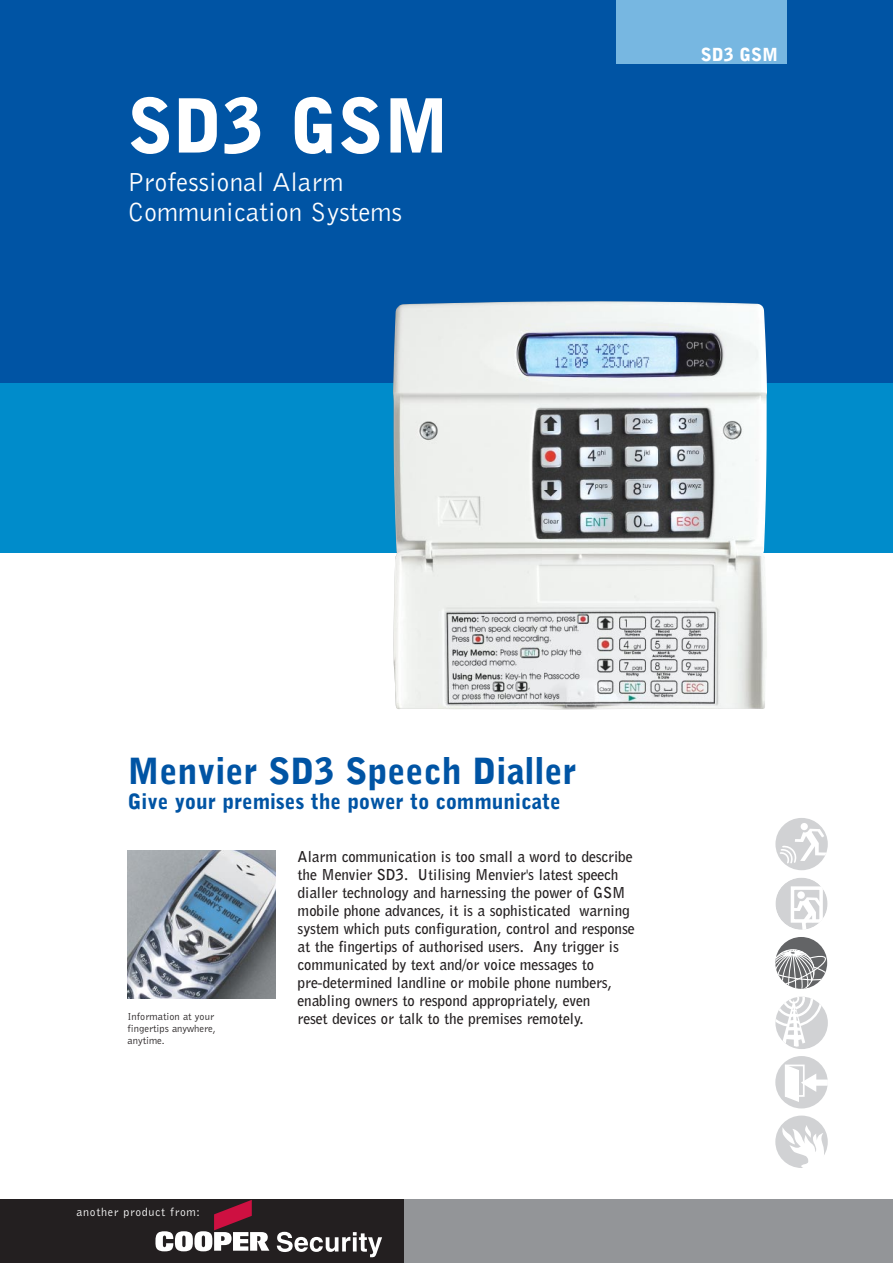
<style>
.page{position:relative;width:893px;height:1263px;background:#fff}
.page>*{position:absolute;margin:0;border:0;box-sizing:border-box;transform-origin:0 0}
.t1{font:900 74.25px "Bell Gothic BT";color:#fff}
.t2{font:900 36px "Bell Gothic BT";color:#0054a4}
.t3{font:27px/30px "Bell Gothic BT";color:#fff}
.t4{font:900 21px "Bell Gothic BT";color:#0054a4}
.t5{font:900 18px "Bell Gothic BT";color:#fff}
.t6{font:700 15px/18px "Bell Gothic BT";color:#231f20}
.t7{font:12px "Bell Gothic BT";letter-spacing:.055em;color:#fff}
.t8{font:10.5px/12px "Bell Gothic BT";color:#231f20}
</style>
<div class="page">
<div style="left:0;top:374px;width:893px;height:179px;background:#008ccb"></div>
<div style="left:0;top:0;width:893px;height:383px;background:#0054a4"></div>
<div style="left:0;top:1199px;width:425px;height:64px;background:#231f20"></div>
<div style="left:404px;top:1199px;width:489px;height:64px;background:#939598"></div>
<svg style="left:155px;top:1200px;width:114px;height:51px"></svg>
<svg style="left:277px;top:1232px;width:105px;height:25px"></svg>
<img style="left:393px;top:301px;width:374px;height:408px">
<img style="left:128px;top:850px;width:147px;height:148px">
<div style="left:617px;top:0;width:170px;height:64px;background:#77b7e1"></div>
<div style="left:775px;top:818px;width:53px;height:52px;background:#d1d2d4;border-radius:50%"></div>
<div style="left:801px;top:823px;width:7px;height:7px;background:#fff;border-radius:50%"></div>
<svg style="left:779px;top:829px;width:48px;height:36px"></svg>
<div style="left:775px;top:878px;width:52px;height:52px;background:#d1d2d4;border-radius:50%"></div>
<div style="left:791px;top:886px;width:32px;height:37px;border:4px solid #fff"></div>
<div style="left:797px;top:891px;width:8px;height:8px;background:#fff;border-radius:50%"></div>
<svg style="left:791px;top:897px;width:31px;height:33px"></svg>
<div style="left:775px;top:937px;width:52px;height:52px;background:#636466;border-radius:50%"></div>
<svg style="left:775px;top:949px;width:52px;height:40px"></svg>
<div style="left:775px;top:997px;width:53px;height:52px;background:#d1d2d4;border-radius:50%"></div>
<svg style="left:775px;top:996px;width:49px;height:51px"></svg>
<div style="left:775px;top:1056px;width:53px;height:52px;background:#d1d2d4;border-radius:50%"></div>
<div style="left:785px;top:1064px;width:20px;height:33px;border:2px solid #fff"></div>
<svg style="left:785px;top:1065px;width:43px;height:37px"></svg>
<div style="left:775px;top:1115px;width:53px;height:53px;background:#d1d2d4;border-radius:50%"></div>
<svg style="left:781px;top:1125px;width:43px;height:43px"></svg>
<h1 class="t1" style="left:128px;top:97px;width:323px">SD3 GSM</h1>
<h3 class="t3" style="left:128px;top:169px;width:276px">Professional Alarm<br>Communication Systems</h3>
<p class="t5" style="left:701px;top:47px;width:79px">SD3 GSM</p>
<h2 class="t2" style="left:128px;top:757px;width:450px">Menvier SD3 Speech Dialler</h2>
<h3 class="t4" style="left:128px;top:794px;width:435px">Give your premises the power to communicate</h3>
<p class="t6" style="left:298px;top:848px;width:338px">Alarm communication is too small a word to describe the Menvier SD3. Utilising Menvier's latest speech dialler technology and harnessing the power of GSM mobile phone advances, it is a sophisticated warning system which puts configuration, control and response at the fingertips of authorised users. Any trigger is communicated by text and/or voice messages to pre-determined landline or mobile phone numbers, enabling owners to respond appropriately, even<br>reset devices or talk to the premises remotely.</p>
<p class="t8" style="left:128px;top:1011px;width:90px">Information at your fingertips anywhere, anytime.</p>
<p class="t7" style="left:77px;top:1207px;width:125px">another product from:</p>
</div>
